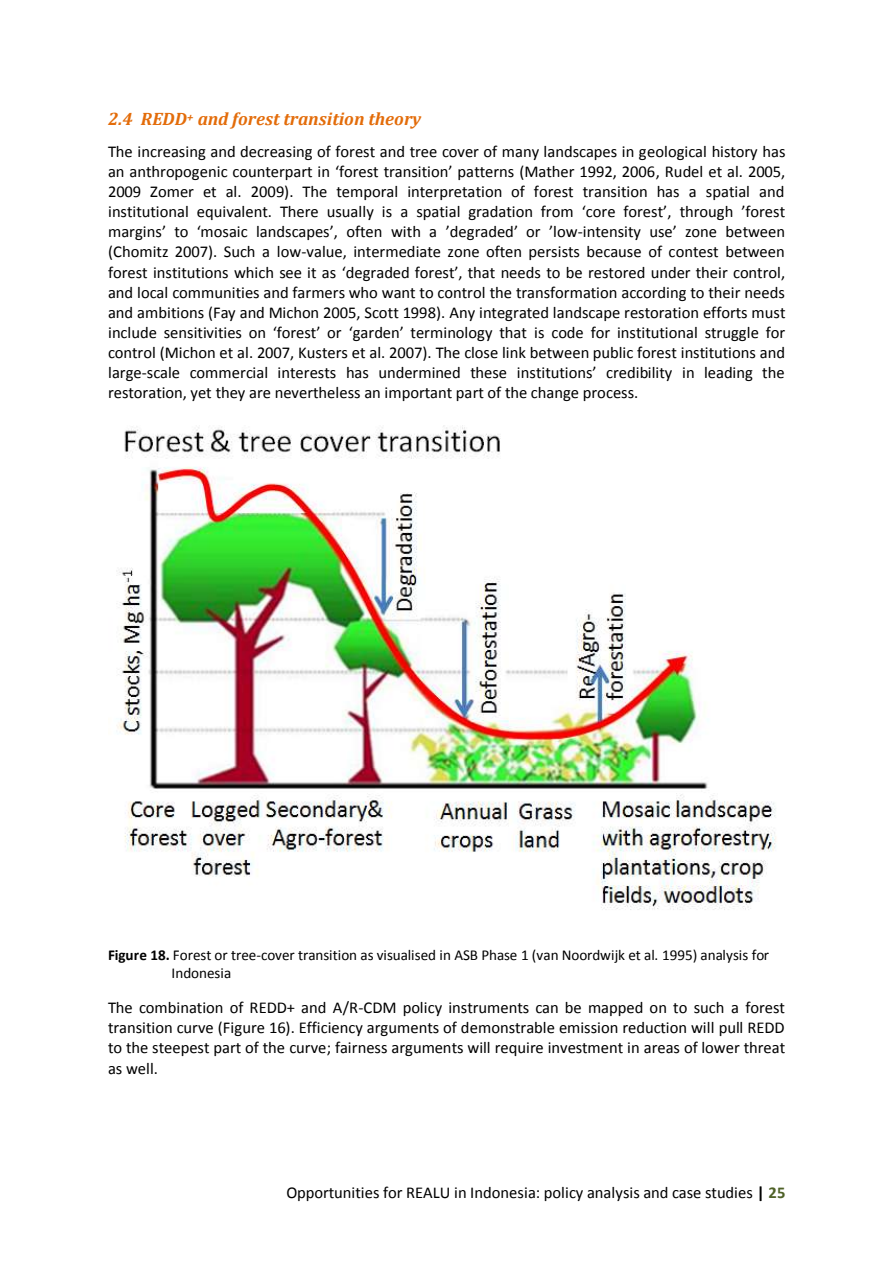
<style>
.page{position:relative;width:893px;height:1263px;background:#fff}
.page>*{position:absolute;margin:0;border:0;box-sizing:border-box;transform-origin:0 0}
.t1{font:italic 700 18px "Cambria";color:#e36c0a}
.t2{font:16.5px/20.1px "Calibri";color:#000;text-align:justify}
.t3{font:15.15px/18.3px "Calibri";color:#000}
.s1{font-weight:700}
.s2{font-weight:700;color:#4f6228}
</style>
<div class="page">
<img style="left:117px;top:425px;width:659px;height:485px">
<p class="t1" style="left:108px;top:108px;width:315px">2.4 REDD<sup>+</sup> and forest transition theory</p>
<p class="t2" style="left:108px;top:142px;width:679px">The increasing and decreasing of forest and tree cover of many landscapes in geological history has an anthropogenic counterpart in ‘forest transition’ patterns (Mather 1992, 2006, Rudel et al. 2005, 2009 Zomer et al. 2009). The temporal interpretation of forest transition has a spatial and institutional equivalent. There usually is a spatial gradation from ‘core forest’, through ’forest margins’ to ‘mosaic landscapes’, often with a ’degraded’ or ’low-intensity use’ zone between (Chomitz 2007). Such a low-value, intermediate zone often persists because of contest between forest institutions which see it as ‘degraded forest’, that needs to be restored under their control, and local communities and farmers who want to control the transformation according to their needs and ambitions (Fay and Michon 2005, Scott 1998). Any integrated landscape restoration efforts must include sensitivities on ‘forest’ or ‘garden’ terminology that is code for institutional struggle for control (Michon et al. 2007, Kusters et al. 2007). The close link between public forest institutions and large-scale commercial interests has undermined these institutions’ credibility in leading the restoration, yet they are nevertheless an important part of the change process.</p>
<p class="t3" style="left:171px;top:947px;width:599px;text-indent:-63px"><span class="s1">Figure 18.</span> Forest or tree-cover transition as visualised in ASB Phase 1 (van Noordwijk et al. 1995) analysis for<br>Indonesia</p>
<p class="t2" style="left:108px;top:999px;width:679px">The combination of REDD+ and A/R-CDM policy instruments can be mapped on to such a forest transition curve (Figure 16). Efficiency arguments of demonstrable emission reduction will pull REDD to the steepest part of the curve; fairness arguments will require investment in areas of lower threat as well.</p>
<p class="t2" style="left:286px;top:1184px;width:500px">Opportunities for REALU in Indonesia: policy analysis and case studies <span class="s1">|</span> <span class="s2">25</span></p>
</div>
